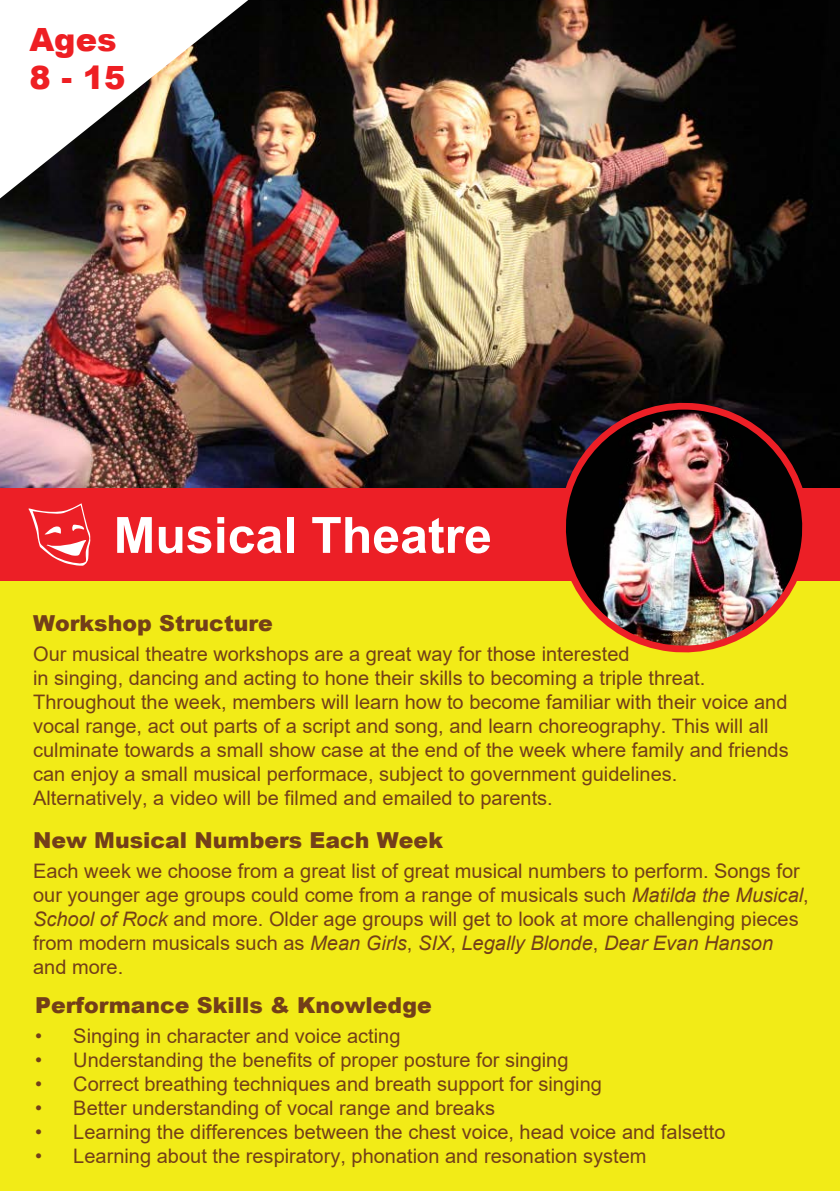
<style>
.page{position:relative;width:840px;height:1191px;background:#fff}
.page>*{position:absolute;margin:0;border:0;box-sizing:border-box;transform-origin:0 0}
.t1{font:700 50px "Arial";color:#fff}
.t2{font:900 32px/38.4px "Arial";color:#ee1f23}
.t3{font:900 22px "Arial";color:#733f19}
.t4{font:20px/24px "Arial";color:#733f19}
.s1{font-style:italic}
</style>
<div class="page">
<div style="left:0;top:581px;width:839px;height:610px;background:#f2eb17"></div>
<img style="left:0;top:0;width:839px;height:489px">
<img style="left:0;top:0;width:277px;height:209px">
<div style="left:0;top:489px;width:839px;height:92px;background:#ec1f26"></div>
<svg style="left:28px;top:503px;width:63px;height:63px"></svg>
<svg style="left:551px;top:396px;width:264px;height:257px"></svg>
<img style="left:559px;top:409px;width:245px;height:243px">
<h2 class="t2" style="left:29px;top:19px;width:98px">Ages<br>8 - 15</h2>
<h1 class="t1" style="left:114px;top:500px;width:379px">Musical Theatre</h1>
<p class="t3" style="left:33px;top:607px;width:241px">Workshop Structure</p>
<p class="t4" style="left:33px;top:642px;width:756px">Our musical theatre workshops are a great way for those interested<br>in singing, dancing and acting to hone their skills to becoming a triple threat.<br>Throughout the week, members will learn how to become familiar with their voice and vocal range, act out parts of a script and song, and learn choreography. This will all culminate towards a small show case at the end of the week where family and friends can enjoy a small musical performace, subject to government guidelines.<br>Alternatively, a video will be filmed and emailed to parents.</p>
<p class="t3" style="left:33px;top:824px;width:411px">New Musical Numbers Each Week</p>
<p class="t4" style="left:33px;top:858px;width:776px">Each week we choose from a great list of great musical numbers to perform. Songs for our younger age groups could come from a range of musicals such <span class="s1">Matilda the Musical</span>, <span class="s1">School of Rock</span> and more. Older age groups will get to look at more challenging pieces from modern musicals such as <span class="s1">Mean Girls</span>, <span class="s1">SIX</span>, <span class="s1">Legally Blonde</span>, <span class="s1">Dear Evan Hanson </span>and more.</p>
<p class="t3" style="left:35px;top:989px;width:397px">Performance Skills &amp; Knowledge</p>
<p class="t4" style="left:35px;top:1024px;width:366px">• Singing in character and voice acting</p>
<p class="t4" style="left:35px;top:1048px;width:534px">• Understanding the benefits of proper posture for singing</p>
<p class="t4" style="left:35px;top:1072px;width:568px">• Correct breathing techniques and breath support for singing</p>
<p class="t4" style="left:35px;top:1096px;width:461px">• Better understanding of vocal range and breaks</p>
<p class="t4" style="left:35px;top:1120px;width:691px">• Learning the differences between the chest voice, head voice and falsetto</p>
<p class="t4" style="left:35px;top:1144px;width:612px">• Learning about the respiratory, phonation and resonation system</p>
</div>
